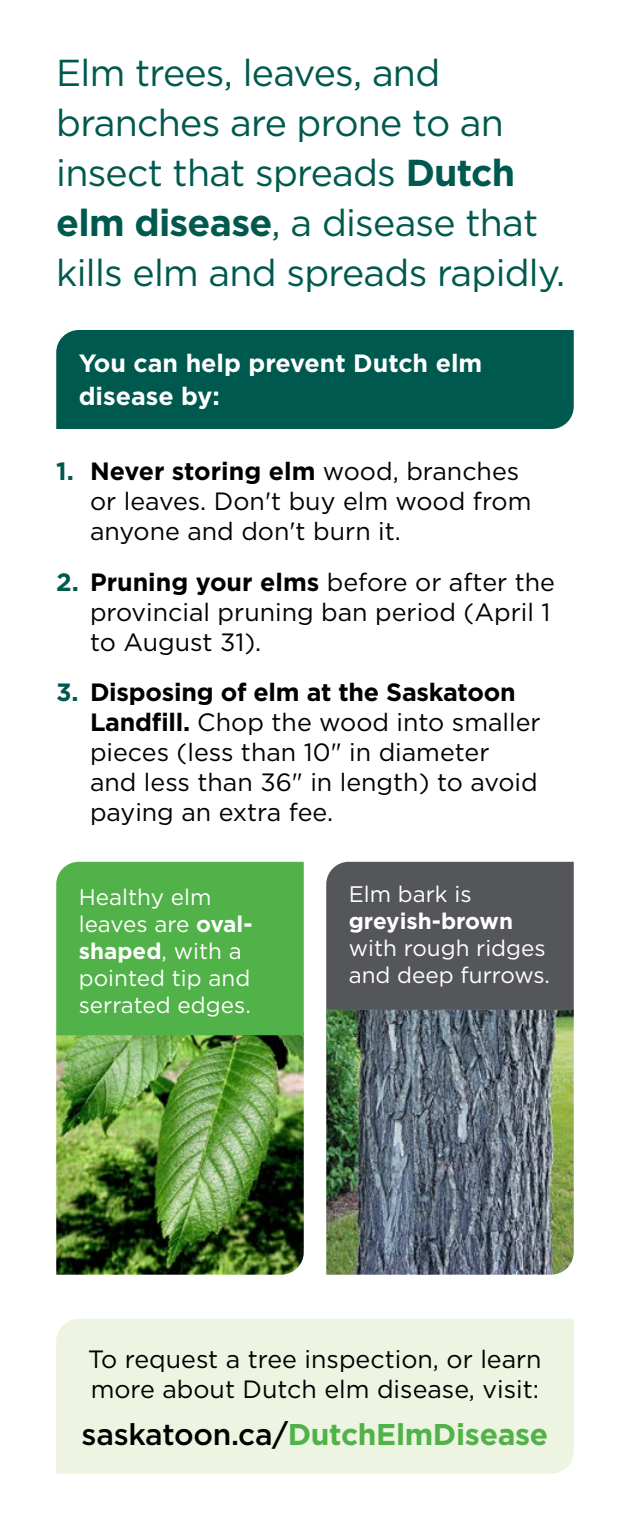
<style>
.page{position:relative;width:630px;height:1530px;background:#fff}
.page>*{position:absolute;margin:0;border:0;box-sizing:border-box;transform-origin:0 0}
.t1{font:37.5px/50px "Gotham";letter-spacing:-.02em;color:#00594e}
.t2{font:700 30px "Gotham";letter-spacing:-.01em;color:#50b248}
.t3{font:25px/30px "Gotham";color:#000}
.t4{font:700 25px/33px "Gotham";color:#fff}
.t5{font:22.5px/27px "Gotham";color:#fff}
.s1{font-weight:700}
.s2{font-weight:700;color:#00594e}
.s3{font-weight:500;color:#000}
</style>
<div class="page">
<div style="left:56px;top:330px;width:518px;height:99px;background:#00594e"></div>
<div style="left:56px;top:1319px;width:518px;height:155px;background:#edf4e1"></div>
<img style="left:56px;top:1035px;width:248px;height:240px">
<div style="left:56px;top:862px;width:248px;height:173px;background:#50b248"></div>
<img style="left:326px;top:1010px;width:248px;height:265px">
<div style="left:326px;top:862px;width:248px;height:148px;background:#54565a"></div>
<p class="t1" style="left:56px;top:47px;width:511px">Elm trees, leaves, and branches are prone to an insect that spreads <span class="s1">Dutch elm disease</span>, a disease that kills elm and spreads rapidly.</p>
<p class="t4" style="left:79px;top:347px;width:405px">You can help prevent Dutch elm disease by:</p>
<p class="t3" style="left:90px;top:456px;width:443px;text-indent:-34px"><span class="s2">1.</span> <span class="s1">Never storing elm</span> wood, branches or leaves. Don't buy elm wood from anyone and don't burn it.</p>
<p class="t3" style="left:90px;top:566px;width:467px;text-indent:-34px"><span class="s2">2.</span> <span class="s1">Pruning your elms</span> before or after the provincial pruning ban period (April 1 to August 31).</p>
<p class="t3" style="left:90px;top:677px;width:452px;text-indent:-34px"><span class="s2">3.</span> <span class="s1">Disposing of elm at the Saskatoon<br>Landfill.</span> Chop the wood into smaller pieces (less than 10" in diameter and less than 36" in length) to avoid paying an extra fee.</p>
<p class="t5" style="left:79px;top:883px;width:175px">Healthy elm leaves are <span class="s1">oval&shy;shaped</span>, with a pointed tip and serrated edges.</p>
<p class="t5" style="left:349px;top:880px;width:203px">Elm bark is <span class="s1">greyish-brown </span>with rough ridges and deep furrows.</p>
<p class="t3" style="left:88px;top:1343px;width:455px">To request a tree inspection, or learn more about Dutch elm disease, visit:</p>
<p class="t2" style="left:82px;top:1414px;width:468px"><span class="s3">saskatoon.ca/</span>DutchElmDisease</p>
</div>
